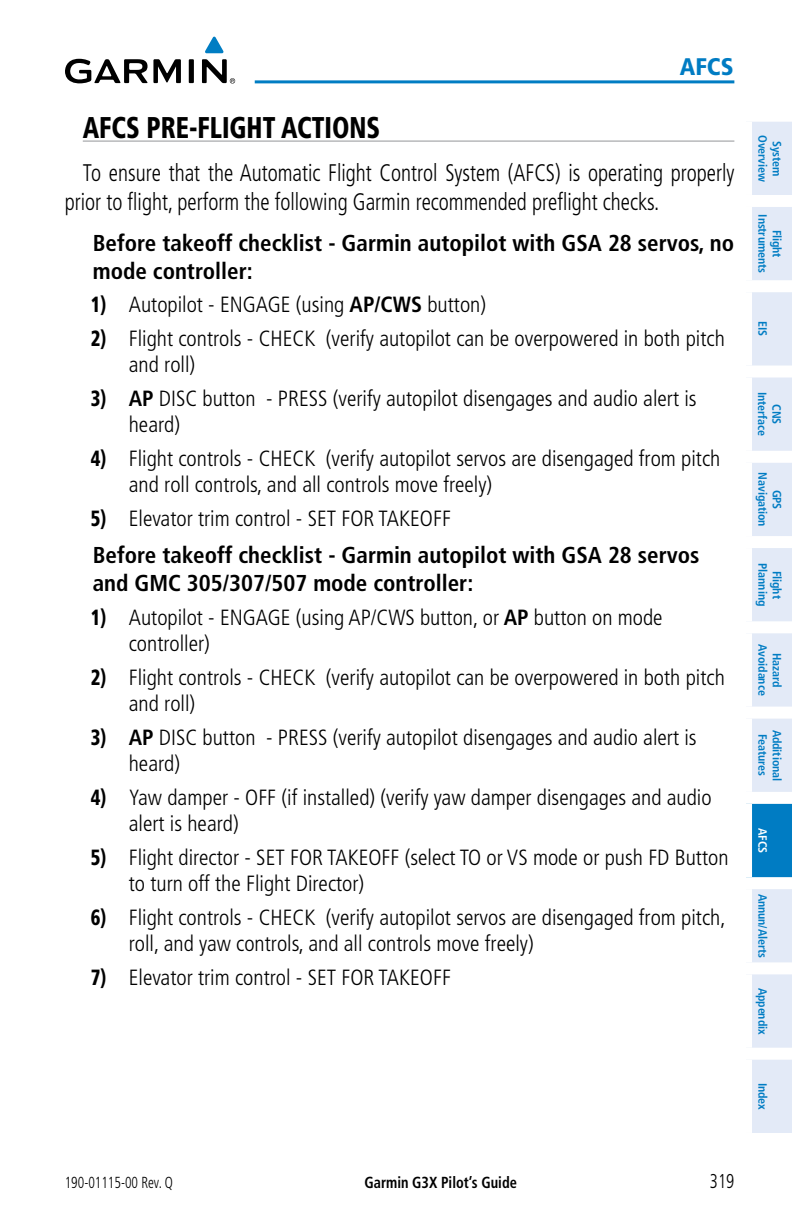
<style>
.page{position:relative;width:792px;height:1224px;background:#fff}
.page>*{position:absolute;margin:0;border:0;box-sizing:border-box;transform-origin:0 0}
.Heading_2{font:900 condensed 30px "Frutiger";color:#000;scale:.85 1}
.G300{font:300 condensed 24px/28.8px "Frutiger";color:#000;scale:.9 1}
.t1{font:900 condensed 24px "Frutiger";color:#007cc3}
.PROCEDURE_HEAD{font:700 condensed 23px/27.6px "Frutiger";color:#000}
.Procedure{font:300 condensed 22px/26.4px "Frutiger";color:#000}
.t2{font:300 condensed 20px "Frutiger";color:#000;scale:.85 1}
.t3{font:700 condensed 16px "Frutiger";color:#000;scale:.9 1}
.t4{font:300 condensed 16px "Frutiger";color:#000;scale:.85 1}
.t5{font:700 condensed 12px/14.4px "Frutiger";letter-spacing:-.01em;color:#007cc3;text-align:center}
.t6{font:700 condensed 12px "Frutiger";color:#fff}
.s1{font-weight:900}
.s2{font-weight:700}
</style>
<div class="page">
<div style="left:752px;top:122px;width:40px;height:1011px;background:#e3eaf7"></div>
<div style="left:746px;top:798px;width:46px;height:85px;background:#007cc3"></div>
<div style="left:740px;top:195px;width:52px;height:12px;background:#fff"></div>
<div style="left:740px;top:280px;width:52px;height:12px;background:#fff"></div>
<div style="left:740px;top:366px;width:52px;height:12px;background:#fff"></div>
<div style="left:740px;top:451px;width:52px;height:12px;background:#fff"></div>
<div style="left:740px;top:536px;width:52px;height:12px;background:#fff"></div>
<div style="left:740px;top:621px;width:52px;height:12px;background:#fff"></div>
<div style="left:740px;top:707px;width:52px;height:12px;background:#fff"></div>
<div style="left:740px;top:792px;width:52px;height:12px;background:#fff"></div>
<div style="left:740px;top:804px;width:12px;height:73px;background:#fff"></div>
<div style="left:740px;top:877px;width:52px;height:12px;background:#fff"></div>
<div style="left:740px;top:962px;width:52px;height:12px;background:#fff"></div>
<div style="left:740px;top:1048px;width:52px;height:12px;background:#fff"></div>
<hr style="left:83px;top:141px;width:651px;height:1px;background:#939598">
<hr style="left:255px;top:80px;width:479px;height:3px;background:#007dc3">
<svg style="left:205px;top:37px;width:19px;height:16px"></svg>
<svg style="left:65px;top:59px;width:170px;height:24px"></svg>
<p class="t1" style="left:680px;top:52px;width:55px">AFCS</p>
<p class="Heading_2" style="left:83px;top:109px;width:352px">AFCS PRE-FLIGHT ACTIONS</p>
<p class="G300" style="left:65px;top:159px;width:746px;text-indent:18px">To ensure that the Automatic Flight Control System (AFCS) is operating properly prior to flight, perform the following Garmin recommended preflight checks.</p>
<p class="PROCEDURE_HEAD" style="left:93px;top:229px;width:643px">Before takeoff checklist - Garmin autopilot with GSA 28 servos, no mode controller:</p>
<p class="Procedure" style="left:91px;top:292px;width:397px"><span class="s1">1)</span> Autopilot - ENGAGE (using <span class="s2">AP/CWS</span> button)</p>
<p class="Procedure" style="left:129px;top:325px;width:598px;text-indent:-38px"><span class="s1">2)</span> Flight controls - CHECK (verify autopilot can be overpowered in both pitch and roll)</p>
<p class="Procedure" style="left:129px;top:385px;width:569px;text-indent:-38px"><span class="s1">3)</span> <span class="s2">AP</span> DISC button - PRESS (verify autopilot disengages and audio alert is heard)</p>
<p class="Procedure" style="left:129px;top:445px;width:593px;text-indent:-38px"><span class="s1">4)</span> Flight controls - CHECK (verify autopilot servos are disengaged from pitch and roll controls, and all controls move freely)</p>
<p class="Procedure" style="left:91px;top:505px;width:362px"><span class="s1">5)</span> Elevator trim control - SET FOR TAKEOFF</p>
<p class="PROCEDURE_HEAD" style="left:93px;top:542px;width:608px">Before takeoff checklist - Garmin autopilot with GSA 28 servos and GMC 305/307/507 mode controller:</p>
<p class="Procedure" style="left:129px;top:604px;width:535px;text-indent:-38px"><span class="s1">1)</span> Autopilot - ENGAGE (using AP/CWS button, or <span class="s2">AP</span> button on mode controller)</p>
<p class="Procedure" style="left:129px;top:664px;width:598px;text-indent:-38px"><span class="s1">2)</span> Flight controls - CHECK (verify autopilot can be overpowered in both pitch and roll)</p>
<p class="Procedure" style="left:129px;top:724px;width:569px;text-indent:-38px"><span class="s1">3)</span> <span class="s2">AP</span> DISC button - PRESS (verify autopilot disengages and audio alert is heard)</p>
<p class="Procedure" style="left:129px;top:784px;width:584px;text-indent:-38px"><span class="s1">4)</span> Yaw damper - OFF (if installed) (verify yaw damper disengages and audio alert is heard)</p>
<p class="Procedure" style="left:129px;top:844px;width:601px;text-indent:-38px"><span class="s1">5)</span> Flight director - SET FOR TAKEOFF (select TO or VS mode or push FD Button to turn off the Flight Director)</p>
<p class="Procedure" style="left:129px;top:904px;width:598px;text-indent:-38px"><span class="s1">6)</span> Flight controls - CHECK (verify autopilot servos are disengaged from pitch, roll, and yaw controls, and all controls move freely)</p>
<p class="Procedure" style="left:91px;top:964px;width:362px"><span class="s1">7)</span> Elevator trim control - SET FOR TAKEOFF</p>
<p class="t5" style="left:784px;top:135px;width:48px;rotate:90deg">System<br>Overview</p>
<p class="t5" style="left:784px;top:214px;width:60px;rotate:90deg">Flight<br>Instruments</p>
<p class="t5" style="left:770px;top:321px;width:17px;rotate:90deg">EIS</p>
<p class="t5" style="left:784px;top:392px;width:46px;rotate:90deg">CNS<br>Interface</p>
<p class="t5" style="left:784px;top:472px;width:56px;rotate:90deg">GPS<br>Navigation</p>
<p class="t5" style="left:784px;top:563px;width:44px;rotate:90deg">Flight<br>Planning</p>
<p class="t5" style="left:784px;top:644px;width:53px;rotate:90deg">Hazard<br>Avoidance</p>
<p class="t5" style="left:784px;top:730px;width:53px;rotate:90deg">Additional<br>Features</p>
<p class="t6" style="left:770px;top:828px;width:27px;rotate:90deg">AFCS</p>
<p class="t5" style="left:770px;top:894px;width:66px;rotate:90deg">Annun/Alerts</p>
<p class="t5" style="left:770px;top:988px;width:48px;rotate:90deg">Appendix</p>
<p class="t5" style="left:770px;top:1083px;width:29px;rotate:90deg">Index</p>
<p class="t4" style="left:65px;top:1173px;width:129px">190-01115-00 Rev. Q</p>
<p class="t3" style="left:365px;top:1173px;width:171px">Garmin G3X Pilot’s Guide</p>
<p class="t2" style="left:710px;top:1170px;width:30px">319</p>
</div>
